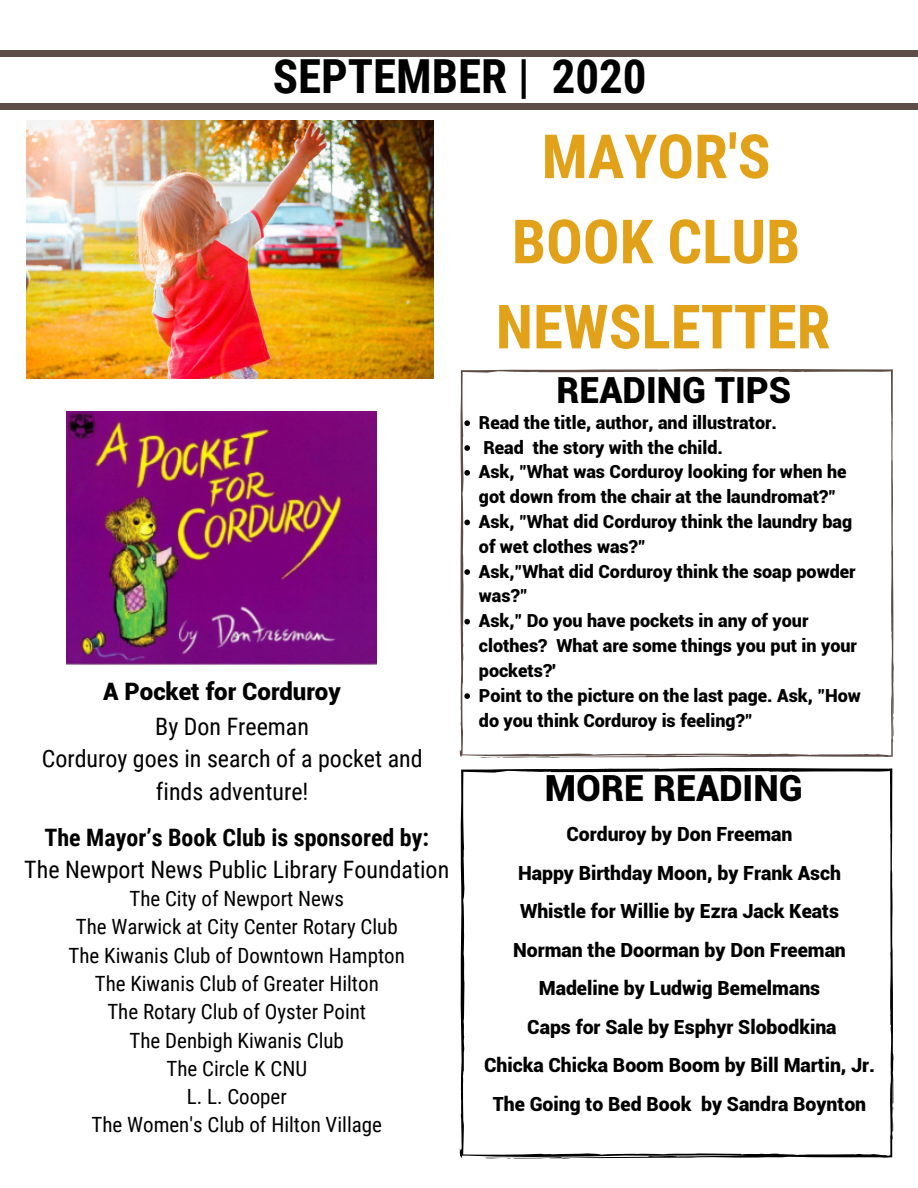
<style>
.page{position:relative;width:918px;height:1188px;background:#fff}
.page>*{position:absolute;margin:0;border:0;box-sizing:border-box;transform-origin:0 0}
.t1{font:700 61.05px/85.2px "Roboto Condensed";color:#e1a21a;text-align:center}
.t2{font:700 46.95px "Roboto Condensed";color:#000}
.t3{font:900 36px "Roboto";color:#000}
.t4{font:24px/32.5px "Roboto Condensed";color:#000;text-align:center}
.t5{font:700 24px "Roboto Condensed";color:#000}
.t6{font:900 24px "Roboto";color:#000}
.t7{font:21px/28.2px "Roboto Condensed";color:#000;text-align:center}
.t8{font:900 19.5px/38.5px "Roboto";color:#000;text-align:center}
.t9{font:900 18px/24.8px "Roboto";color:#000}
</style>
<div class="page">
<div style="left:0;top:51px;width:918px;height:5px;background:#5d4d46"></div>
<div style="left:0;top:104px;width:918px;height:5px;background:#5d4d46"></div>
<svg style="left:460px;top:368px;width:434px;height:390px"></svg>
<svg style="left:460px;top:767px;width:434px;height:392px"></svg>
<img style="left:66px;top:412px;width:310px;height:253px">
<img style="left:27px;top:121px;width:406px;height:257px">
<svg style="left:464px;top:420px;width:6px;height:6px"></svg>
<svg style="left:464px;top:445px;width:6px;height:6px"></svg>
<svg style="left:464px;top:470px;width:6px;height:6px"></svg>
<svg style="left:464px;top:520px;width:6px;height:5px"></svg>
<svg style="left:464px;top:569px;width:6px;height:6px"></svg>
<svg style="left:464px;top:619px;width:6px;height:5px"></svg>
<svg style="left:464px;top:693px;width:6px;height:6px"></svg>
<h2 class="t2" style="left:273px;top:50px;width:375px">SEPTEMBER | 2020</h2>
<h1 class="t1" style="left:496px;top:115px;width:336px">MAYOR'S<br>BOOK CLUB<br>NEWSLETTER</h1>
<h3 class="t6" style="left:103px;top:678px;width:239px">A Pocket for Corduroy</h3>
<h3 class="t4" style="left:42px;top:710px;width:382px">By Don Freeman<br>Corduroy goes in search of a pocket and finds adventure!</h3>
<h3 class="t5" style="left:45px;top:824px;width:386px">The Mayor’s Book Club is sponsored by:</h3>
<h3 class="t4" style="left:24px;top:853px;width:426px">The Newport News Public Library Foundation</h3>
<p class="t7" style="left:69px;top:885px;width:338px">The City of Newport News<br>The Warwick at City Center Rotary Club<br>The Kiwanis Club of Downtown Hampton<br>The Kiwanis Club of Greater Hilton<br>The Rotary Club of Oyster Point<br>The Denbigh Kiwanis Club<br>The Circle K CNU<br>L. L. Cooper<br>The Women's Club of Hilton Village</p>
<h3 class="t3" style="left:556px;top:369px;width:236px">READING TIPS</h3>
<p class="t9" style="left:479px;top:410px;width:384px">Read the title, author, and illustrator.<br>Read the story with the child.<br>Ask, "What was Corduroy looking for when he got down from the chair at the laundromat?" Ask, "What did Corduroy think the laundry bag of wet clothes was?"<br>Ask,"What did Corduroy think the soap powder was?"<br>Ask," Do you have pockets in any of your clothes? What are some things you put in your pockets?'<br>Point to the picture on the last page. Ask, "How do you think Corduroy is feeling?"</p>
<h3 class="t3" style="left:545px;top:768px;width:259px">MORE READING</h3>
<p class="t8" style="left:484px;top:815px;width:392px">Corduroy by Don Freeman<br>Happy Birthday Moon, by Frank Asch Whistle for Willie by Ezra Jack Keats Norman the Doorman by Don Freeman Madeline by Ludwig Bemelmans<br>Caps for Sale by Esphyr Slobodkina<br>Chicka Chicka Boom Boom by Bill Martin, Jr.<br>The Going to Bed Book by Sandra Boynton</p>
</div>
